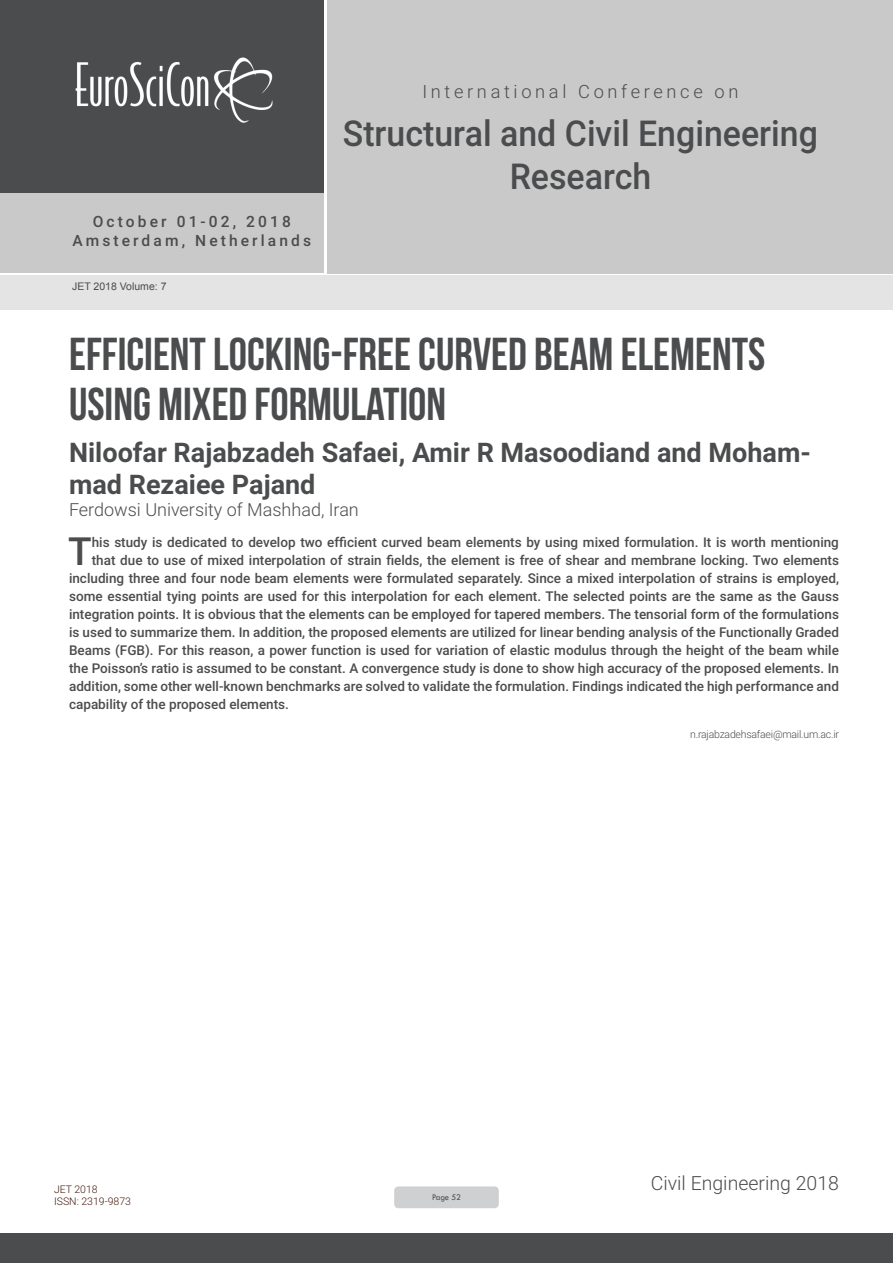
<style>
.page{position:relative;width:893px;height:1263px;background:#fff}
.page>*{position:absolute;margin:0;border:0;box-sizing:border-box;transform-origin:0 0}
.t1{font:46.05px/50.7px "Bebas Neue";color:#4b4c4d}
.Abstract{font:500 38.85px "Roboto";color:#4b4c4d}
.t2{font:500 35.7px/42.8px "Roboto";color:#4b4c4d;text-align:center;scale:.95 1}
.t3{font:700 27px/32.4px "Roboto";color:#4b4c4d}
.t4{font:300 19.5px "Roboto";color:#4b4c4d}
.t5{font:300 18.3px "Roboto";letter-spacing:.2em;color:#4b4c4d}
.t6{font:300 18px "Roboto";color:#4b4c4d}
.t7{font:500 15.6px/18.6px "Roboto";letter-spacing:.2em;color:#4b4c4d;text-align:center}
.Abstract-2{font:500 13.5px "Roboto";color:#4b4c4d}
.Biography{font:300 10.5px "Roboto";letter-spacing:-.02em;color:#4b4c4d}
.t8{font:300 10.5px/12.6px "Roboto";color:#441b0e}
.t9{font:10.5px "Arial";color:#4b4c4d}
.t10{font:9px "Tw Cen";letter-spacing:-.02em;color:#4b4c4d;scale:.95 1}
</style>
<div class="page">
<div style="left:0;top:0;width:323px;height:193px;background:#4b4c4d"></div>
<div style="left:1px;top:193px;width:323px;height:80px;background:#c9c9c9"></div>
<div style="left:327px;top:0;width:566px;height:273px;background:#c9c9c9"></div>
<img style="left:75px;top:57px;width:198px;height:66px">
<div style="left:0;top:1233px;width:893px;height:30px;background:#4b4c4d"></div>
<div style="left:1px;top:275px;width:892px;height:35px;background:#e4e4e4"></div>
<div style="left:394px;top:1186px;width:105px;height:22px;background:#cfd0d2;border-radius:4px"></div>
<p class="t7" style="left:73px;top:212px;width:240px">October 01-02, 2018<br>Amsterdam, Netherlands</p>
<p class="t9" style="left:72px;top:279px;width:96px">JET 2018 Volume: 7</p>
<h3 class="t5" style="left:422px;top:79px;width:318px">International Conference on</h3>
<h3 class="t2" style="left:343px;top:110px;width:501px">Structural and Civil Engineering<br>Research</h3>
<p class="t1" style="left:69px;top:328px;width:698px">EFFICIENT LOCKING-FREE CURVED BEAM ELEMENTS<br>USING MIXED FORMULATION</p>
<p class="t3" style="left:69px;top:435px;width:743px">Niloofar Rajabzadeh Safaei, Amir R Masoodiand and Moham&shy;mad Rezaiee Pajand</p>
<p class="t6" style="left:69px;top:497px;width:291px">Ferdowsi University of Mashhad, Iran</p>
<p class="Abstract" style="left:68px;top:524px;width:25px">T</p>
<p class="Abstract-2" style="left:92px;top:533px;width:749px">his study is dedicated to develop two efficient curved beam elements by using mixed formulation. It is worth mentioning</p>
<p class="Abstract-2" style="left:92px;top:551px;width:749px">that due to use of mixed interpolation of strain fields, the element is free of shear and membrane locking. Two elements</p>
<p class="Abstract-2" style="left:69px;top:569px;width:771px">including three and four node beam elements were formulated separately. Since a mixed interpolation of strains is employed,</p>
<p class="Abstract-2" style="left:69px;top:587px;width:771px">some essential tying points are used for this interpolation for each element. The selected points are the same as the Gauss</p>
<p class="Abstract-2" style="left:69px;top:605px;width:771px">integration points. It is obvious that the elements can be employed for tapered members. The tensorial form of the formulations</p>
<p class="Abstract-2" style="left:69px;top:623px;width:771px">is used to summarize them. In addition, the proposed elements are utilized for linear bending analysis of the Functionally Graded</p>
<p class="Abstract-2" style="left:69px;top:641px;width:771px">Beams (FGB). For this reason, a power function is used for variation of elastic modulus through the height of the beam while</p>
<p class="Abstract-2" style="left:69px;top:659px;width:771px">the Poisson’s ratio is assumed to be constant. A convergence study is done to show high accuracy of the proposed elements. In</p>
<p class="Abstract-2" style="left:69px;top:677px;width:771px">addition, some other well-known benchmarks are solved to validate the formulation. Findings indicated the high performance and</p>
<p class="Abstract-2" style="left:69px;top:695px;width:221px">capability of the proposed elements.</p>
<p class="Biography" style="left:690px;top:727px;width:150px">n.rajabzadehsafaei@mail.um.ac.ir</p>
<p class="t8" style="left:54px;top:1182px;width:78px">JET 2018<br>ISSN: 2319-9873</p>
<p class="t10" style="left:432px;top:1192px;width:32px">Page 52</p>
<h3 class="t4" style="left:651px;top:1169px;width:190px">Civil Engineering 2018</h3>
</div>
